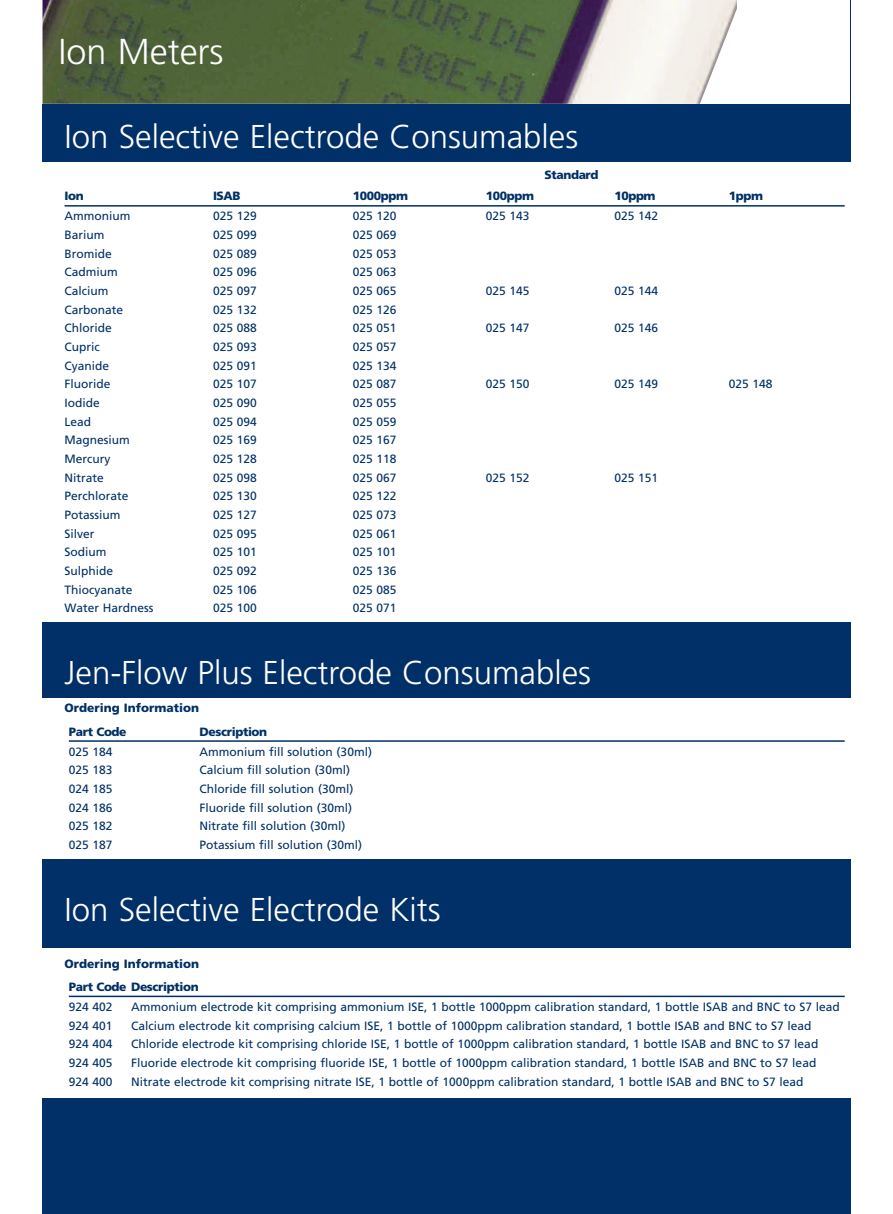
<style>
.page{position:relative;width:893px;height:1214px;background:#fff}
.page>*{position:absolute;margin:0;border:0;box-sizing:border-box;transform-origin:0 0}
.t1{font:300 36px "Frutiger";color:#fff}
.t2{font:300 33px "Frutiger";color:#fff}
.t3{font:12px "Frutiger";color:#003067}
.t4{font:900 12px/23.5px "Frutiger";letter-spacing:-.03em;color:#003067;text-align:center}
.t5{font:900 12px/23.5px "Frutiger";color:#003067}
</style>
<div class="page">
<div style="left:42px;top:0;width:808px;height:1214px;background:#003067"></div>
<div style="left:43px;top:0;width:807px;height:104px;background:#fff"></div>
<img style="left:43px;top:0;width:694px;height:104px">
<div style="left:37px;top:697px;width:830px;height:161px;background:#fff"></div>
<div style="left:37px;top:948px;width:827px;height:150px;background:#fff"></div>
<div style="left:37px;top:162px;width:830px;height:459px;background:#fff"></div>
<hr style="left:65px;top:205px;width:780px;height:2px;background:#003067">
<hr style="left:69px;top:740px;width:776px;height:2px;background:#003067">
<hr style="left:69px;top:995px;width:776px;height:2px;background:#003067">
<h1 class="t1" style="left:59px;top:37px;width:166px">Ion Meters</h1>
<h2 class="t2" style="left:65px;top:123px;width:515px">Ion Selective Electrode Consumables</h2>
<p class="t4" style="left:544px;top:164px;width:55px">Standard</p>
<p class="t4" style="left:65px;top:185px;width:21px">Ion</p>
<p class="t4" style="left:213px;top:185px;width:29px">ISAB</p>
<p class="t4" style="left:353px;top:185px;width:57px">1000ppm</p>
<p class="t4" style="left:486px;top:185px;width:50px">100ppm</p>
<p class="t4" style="left:614px;top:185px;width:43px">10ppm</p>
<p class="t4" style="left:729px;top:185px;width:36px">1ppm</p>
<p class="t3" style="left:65px;top:211px;width:67px">Ammonium</p>
<p class="t3" style="left:213px;top:211px;width:45px">025 129</p>
<p class="t3" style="left:353px;top:211px;width:45px">025 120</p>
<p class="t3" style="left:486px;top:211px;width:45px">025 143</p>
<p class="t3" style="left:614px;top:211px;width:45px">025 142</p>
<p class="t3" style="left:65px;top:230px;width:42px">Barium</p>
<p class="t3" style="left:213px;top:230px;width:45px">025 099</p>
<p class="t3" style="left:353px;top:230px;width:45px">025 069</p>
<p class="t3" style="left:65px;top:249px;width:49px">Bromide</p>
<p class="t3" style="left:213px;top:249px;width:45px">025 089</p>
<p class="t3" style="left:353px;top:249px;width:45px">025 053</p>
<p class="t3" style="left:65px;top:267px;width:55px">Cadmium</p>
<p class="t3" style="left:213px;top:267px;width:45px">025 096</p>
<p class="t3" style="left:353px;top:267px;width:45px">025 063</p>
<p class="t3" style="left:65px;top:286px;width:46px">Calcium</p>
<p class="t3" style="left:213px;top:286px;width:45px">025 097</p>
<p class="t3" style="left:353px;top:286px;width:45px">025 065</p>
<p class="t3" style="left:486px;top:286px;width:45px">025 145</p>
<p class="t3" style="left:614px;top:286px;width:45px">025 144</p>
<p class="t3" style="left:65px;top:305px;width:60px">Carbonate</p>
<p class="t3" style="left:213px;top:305px;width:45px">025 132</p>
<p class="t3" style="left:353px;top:305px;width:45px">025 126</p>
<p class="t3" style="left:65px;top:323px;width:49px">Chloride</p>
<p class="t3" style="left:213px;top:323px;width:45px">025 088</p>
<p class="t3" style="left:353px;top:323px;width:45px">025 051</p>
<p class="t3" style="left:486px;top:323px;width:45px">025 147</p>
<p class="t3" style="left:614px;top:323px;width:45px">025 146</p>
<p class="t3" style="left:65px;top:342px;width:37px">Cupric</p>
<p class="t3" style="left:213px;top:342px;width:45px">025 093</p>
<p class="t3" style="left:353px;top:342px;width:45px">025 057</p>
<p class="t3" style="left:65px;top:361px;width:46px">Cyanide</p>
<p class="t3" style="left:213px;top:361px;width:45px">025 091</p>
<p class="t3" style="left:353px;top:361px;width:45px">025 134</p>
<p class="t3" style="left:65px;top:379px;width:48px">Fluoride</p>
<p class="t3" style="left:213px;top:379px;width:45px">025 107</p>
<p class="t3" style="left:353px;top:379px;width:45px">025 087</p>
<p class="t3" style="left:486px;top:379px;width:45px">025 150</p>
<p class="t3" style="left:614px;top:379px;width:45px">025 149</p>
<p class="t3" style="left:729px;top:379px;width:45px">025 148</p>
<p class="t3" style="left:65px;top:398px;width:37px">Iodide</p>
<p class="t3" style="left:213px;top:398px;width:45px">025 090</p>
<p class="t3" style="left:353px;top:398px;width:45px">025 055</p>
<p class="t3" style="left:65px;top:417px;width:28px">Lead</p>
<p class="t3" style="left:213px;top:417px;width:45px">025 094</p>
<p class="t3" style="left:353px;top:417px;width:45px">025 059</p>
<p class="t3" style="left:65px;top:435px;width:67px">Magnesium</p>
<p class="t3" style="left:213px;top:435px;width:45px">025 169</p>
<p class="t3" style="left:353px;top:435px;width:45px">025 167</p>
<p class="t3" style="left:65px;top:454px;width:47px">Mercury</p>
<p class="t3" style="left:213px;top:454px;width:45px">025 128</p>
<p class="t3" style="left:353px;top:454px;width:45px">025 118</p>
<p class="t3" style="left:65px;top:473px;width:41px">Nitrate</p>
<p class="t3" style="left:213px;top:473px;width:45px">025 098</p>
<p class="t3" style="left:353px;top:473px;width:45px">025 067</p>
<p class="t3" style="left:486px;top:473px;width:45px">025 152</p>
<p class="t3" style="left:614px;top:473px;width:45px">025 151</p>
<p class="t3" style="left:65px;top:491px;width:66px">Perchlorate</p>
<p class="t3" style="left:213px;top:491px;width:45px">025 130</p>
<p class="t3" style="left:353px;top:491px;width:45px">025 122</p>
<p class="t3" style="left:65px;top:510px;width:58px">Potassium</p>
<p class="t3" style="left:213px;top:510px;width:45px">025 127</p>
<p class="t3" style="left:353px;top:510px;width:45px">025 073</p>
<p class="t3" style="left:65px;top:528px;width:32px">Silver</p>
<p class="t3" style="left:213px;top:528px;width:45px">025 095</p>
<p class="t3" style="left:353px;top:528px;width:45px">025 061</p>
<p class="t3" style="left:65px;top:547px;width:43px">Sodium</p>
<p class="t3" style="left:213px;top:547px;width:45px">025 101</p>
<p class="t3" style="left:353px;top:547px;width:45px">025 101</p>
<p class="t3" style="left:65px;top:566px;width:50px">Sulphide</p>
<p class="t3" style="left:213px;top:566px;width:45px">025 092</p>
<p class="t3" style="left:353px;top:566px;width:45px">025 136</p>
<p class="t3" style="left:65px;top:584px;width:70px">Thiocyanate</p>
<p class="t3" style="left:213px;top:584px;width:45px">025 106</p>
<p class="t3" style="left:353px;top:584px;width:45px">025 085</p>
<p class="t3" style="left:65px;top:603px;width:90px">Water Hardness</p>
<p class="t3" style="left:213px;top:603px;width:45px">025 100</p>
<p class="t3" style="left:353px;top:603px;width:45px">025 071</p>
<h2 class="t2" style="left:65px;top:659px;width:528px">Jen-Flow Plus Electrode Consumables</h2>
<p class="t5" style="left:69px;top:697px;width:132px;text-indent:-4px">Ordering Information<br>Part Code</p>
<p class="t4" style="left:200px;top:720px;width:69px">Description</p>
<p class="t3" style="left:69px;top:746px;width:45px">025 184</p>
<p class="t3" style="left:200px;top:746px;width:174px">Ammonium fill solution (30ml)</p>
<p class="t3" style="left:69px;top:765px;width:45px">025 183</p>
<p class="t3" style="left:200px;top:765px;width:152px">Calcium fill solution (30ml)</p>
<p class="t3" style="left:69px;top:784px;width:45px">024 185</p>
<p class="t3" style="left:200px;top:784px;width:155px">Chloride fill solution (30ml)</p>
<p class="t3" style="left:69px;top:802px;width:45px">024 186</p>
<p class="t3" style="left:200px;top:802px;width:154px">Fluoride fill solution (30ml)</p>
<p class="t3" style="left:69px;top:821px;width:45px">025 182</p>
<p class="t3" style="left:200px;top:821px;width:147px">Nitrate fill solution (30ml)</p>
<p class="t3" style="left:69px;top:840px;width:45px">025 187</p>
<p class="t3" style="left:200px;top:840px;width:164px">Potassium fill solution (30ml)</p>
<h2 class="t2" style="left:65px;top:896px;width:378px">Ion Selective Electrode Kits</h2>
<p class="t4" style="left:65px;top:952px;width:136px">Ordering Information<br>Part Code Description</p>
<p class="t3" style="left:69px;top:1002px;width:45px">924 402</p>
<p class="t3" style="left:131px;top:1002px;width:710px">Ammonium electrode kit comprising ammonium ISE, 1 bottle 1000ppm calibration standard, 1 bottle ISAB and BNC to S7 lead</p>
<p class="t3" style="left:69px;top:1020px;width:45px">924 401</p>
<p class="t3" style="left:131px;top:1020px;width:682px">Calcium electrode kit comprising calcium ISE, 1 bottle of 1000ppm calibration standard, 1 bottle ISAB and BNC to S7 lead</p>
<p class="t3" style="left:69px;top:1039px;width:45px">924 404</p>
<p class="t3" style="left:131px;top:1039px;width:689px">Chloride electrode kit comprising chloride ISE, 1 bottle of 1000ppm calibration standard, 1 bottle ISAB and BNC to S7 lead</p>
<p class="t3" style="left:69px;top:1058px;width:45px">924 405</p>
<p class="t3" style="left:131px;top:1058px;width:687px">Fluoride electrode kit comprising fluoride ISE, 1 bottle of 1000ppm calibration standard, 1 bottle ISAB and BNC to S7 lead</p>
<p class="t3" style="left:69px;top:1076px;width:45px">924 400</p>
<p class="t3" style="left:131px;top:1076px;width:674px">Nitrate electrode kit comprising nitrate ISE, 1 bottle of 1000ppm calibration standard, 1 bottle ISAB and BNC to S7 lead</p>
</div>
